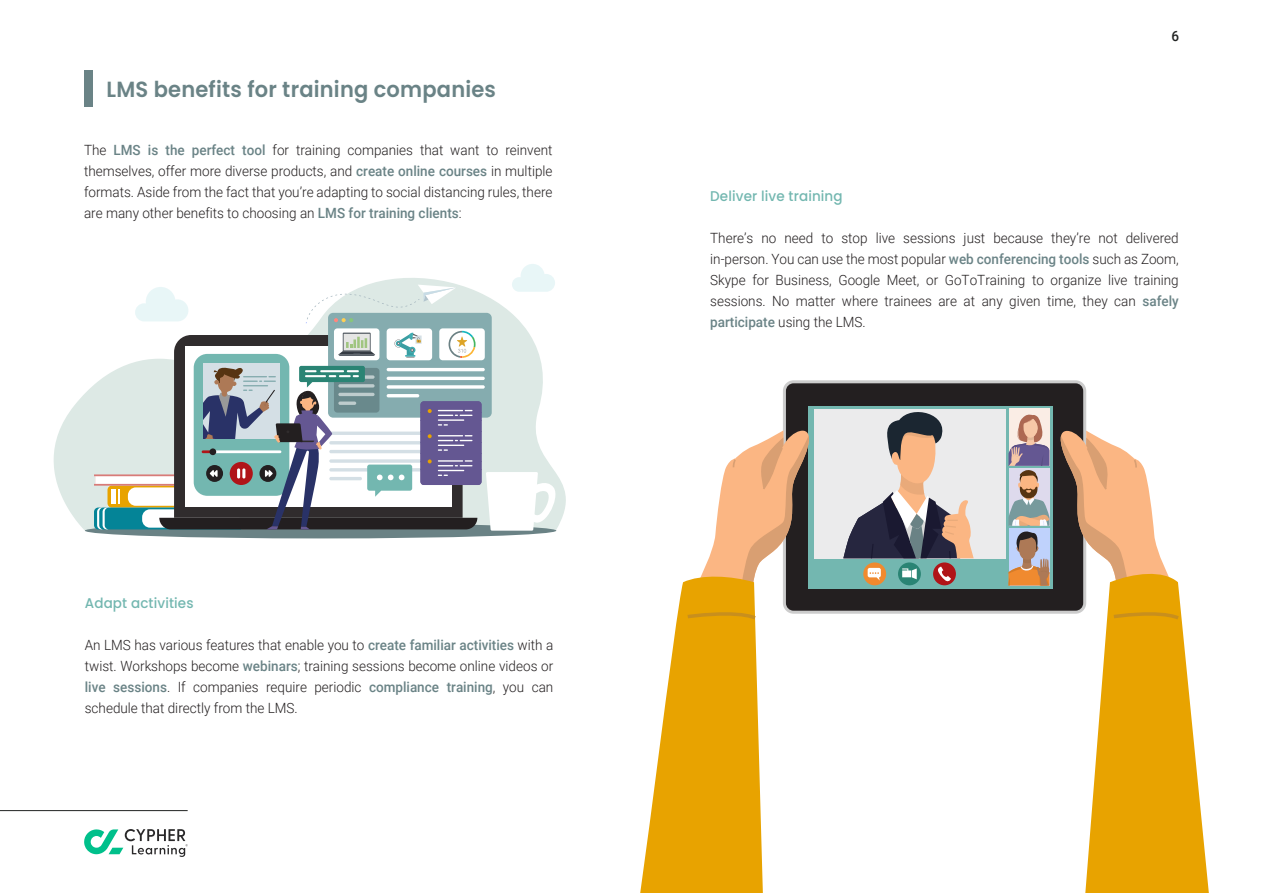
<style>
.page{position:relative;width:1263px;height:893px;background:#fff}
.page>*{position:absolute;margin:0;border:0;box-sizing:border-box;transform-origin:0 0}
.t1{font:600 21.9px "Poppins";letter-spacing:.01em;color:#6a8386;scale:.96 1}
.t2{font:300 14.1px/21px "Roboto";color:#231f20;text-align:justify;scale:.96 1}
.t3{font:500 14.1px "Poppins";letter-spacing:.01em;color:#73b7b0;scale:.96 1}
.t4{font:500 14.1px "Roboto";color:#212322;scale:.96 1}
.s1{font-weight:500;color:#6a8386}
</style>
<div class="page">
<svg style="left:54px;top:278px;width:512px;height:253px"></svg>
<div style="left:783px;top:380px;width:303px;height:234px;background:#ccc;border-radius:11px"></div>
<div style="left:786px;top:383px;width:297px;height:228px;background:#231f20;border-radius:8px"></div>
<div style="left:808px;top:406px;width:245px;height:182px;background:#73b7b0"></div>
<svg style="left:640px;top:423px;width:171px;height:470px"></svg>
<svg style="left:1058px;top:423px;width:151px;height:470px"></svg>
<div style="left:1008px;top:409px;width:41px;height:57px;background:#faede5"></div>
<svg style="left:1008px;top:414px;width:42px;height:172px"></svg>
<div style="left:814px;top:409px;width:191px;height:149px;background:#ebebec"></div>
<svg style="left:863px;top:562px;width:23px;height:23px"></svg>
<div style="left:898px;top:562px;width:23px;height:23px;background:#2a8474;border-radius:50%"></div>
<svg style="left:902px;top:568px;width:15px;height:11px"></svg>
<div style="left:933px;top:562px;width:23px;height:23px;background:#b01418;border-radius:50%"></div>
<svg style="left:868px;top:568px;width:13px;height:13px"></svg>
<svg style="left:938px;top:567px;width:13px;height:15px"></svg>
<svg style="left:843px;top:412px;width:131px;height:146px"></svg>
<div style="left:85px;top:71px;width:8px;height:36px;background:#6a8386"></div>
<div style="left:85px;top:523px;width:471px;height:15px;background:#6a8285;border-radius:50%"></div>
<svg style="left:512px;top:264px;width:43px;height:28px"></svg>
<svg style="left:135px;top:287px;width:53px;height:34px"></svg>
<svg style="left:486px;top:472px;width:75px;height:61px"></svg>
<div style="left:174px;top:335px;width:154px;height:29px;background:#302c2d"></div>
<div style="left:185px;top:346px;width:267px;height:161px;background:#fff"></div>
<div style="left:328px;top:313px;width:164px;height:105px;background:#85acaf;border-radius:5px"></div>
<svg style="left:306px;top:285px;width:150px;height:38px"></svg>
<div style="left:334px;top:328px;width:45px;height:32px;background:#fff;border-radius:3px"></div>
<div style="left:387px;top:328px;width:45px;height:32px;background:#fff;border-radius:3px"></div>
<div style="left:439px;top:328px;width:46px;height:32px;background:#fff;border-radius:3px"></div>
<hr style="left:387px;top:368px;width:98px;height:3px;background:#fff;border-radius:2px">
<hr style="left:387px;top:377px;width:98px;height:3px;background:#fff;border-radius:2px">
<svg style="left:387px;top:385px;width:98px;height:4px"></svg>
<div style="left:194px;top:354px;width:95px;height:142px;background:#73b7b0;border-radius:14px"></div>
<div style="left:420px;top:401px;width:61px;height:6px;background:#645792"></div>
<hr style="left:420px;top:407px;width:61px;height:3px;background:#645792">
<hr style="left:420px;top:410px;width:61px;height:2px;background:#645792">
<hr style="left:420px;top:412px;width:61px;height:3px;background:#645792">
<hr style="left:420px;top:415px;width:61px;height:3px;background:#645792">
<hr style="left:420px;top:418px;width:61px;height:3px;background:#645792">
<hr style="left:420px;top:421px;width:61px;height:2px;background:#645792">
<hr style="left:420px;top:423px;width:61px;height:3px;background:#645792">
<hr style="left:420px;top:426px;width:61px;height:3px;background:#645792">
<hr style="left:420px;top:429px;width:61px;height:2px;background:#645792">
<hr style="left:420px;top:431px;width:61px;height:3px;background:#645792">
<hr style="left:420px;top:434px;width:61px;height:3px;background:#645792">
<hr style="left:420px;top:437px;width:61px;height:3px;background:#645792">
<hr style="left:420px;top:440px;width:61px;height:2px;background:#645792">
<hr style="left:420px;top:442px;width:61px;height:3px;background:#645792">
<hr style="left:420px;top:445px;width:61px;height:3px;background:#645792">
<hr style="left:420px;top:448px;width:61px;height:3px;background:#645792">
<hr style="left:420px;top:451px;width:61px;height:2px;background:#645792">
<hr style="left:420px;top:453px;width:61px;height:3px;background:#645792">
<hr style="left:420px;top:456px;width:61px;height:3px;background:#645792">
<hr style="left:420px;top:459px;width:61px;height:3px;background:#645792">
<hr style="left:420px;top:462px;width:61px;height:2px;background:#645792">
<hr style="left:420px;top:464px;width:61px;height:3px;background:#645792">
<hr style="left:420px;top:467px;width:61px;height:3px;background:#645792">
<div style="left:420px;top:470px;width:61px;height:15px;background:#645792"></div>
<svg style="left:448px;top:331px;width:27px;height:27px"></svg>
<svg style="left:338px;top:333px;width:37px;height:23px"></svg>
<svg style="left:394px;top:332px;width:27px;height:26px"></svg>
<svg style="left:94px;top:364px;width:383px;height:165px"></svg>
<hr style="left:0;top:810px;width:188px;height:1px;background:#212322">
<svg style="left:84px;top:829px;width:104px;height:28px"></svg>
<h1 class="t1" style="left:107px;top:76px;width:407px">LMS benefits for training companies</h1>
<p class="t2" style="left:84px;top:138px;width:489px">The <span class="s1">LMS is the perfect tool</span> for training companies that want to reinvent themselves, offer more diverse products, and <span class="s1">create online courses</span> in multiple formats. Aside from the fact that you’re adapting to social distancing rules, there are many other benefits to choosing an <span class="s1">LMS for training clients</span>:</p>
<p class="t3" style="left:85px;top:595px;width:115px">Adapt activities</p>
<p class="t2" style="left:85px;top:634px;width:489px">An LMS has various features that enable you to <span class="s1">create familiar activities</span> with a twist. Workshops become <span class="s1">webinars</span>; training sessions become online videos or <span class="s1">live sessions</span>. If companies require periodic <span class="s1">compliance training</span>, you can schedule that directly from the LMS.</p>
<p class="t4" style="left:1171px;top:26px;width:9px">6</p>
<p class="t3" style="left:710px;top:188px;width:139px">Deliver live training</p>
<p class="t2" style="left:710px;top:227px;width:489px">There’s no need to stop live sessions just because they’re not delivered in-person. You can use the most popular <span class="s1">web conferencing tools</span> such as Zoom, Skype for Business, Google Meet, or GoToTraining to organize live training sessions. No matter where trainees are at any given time, they can <span class="s1">safely participate</span> using the LMS.</p>
</div>
